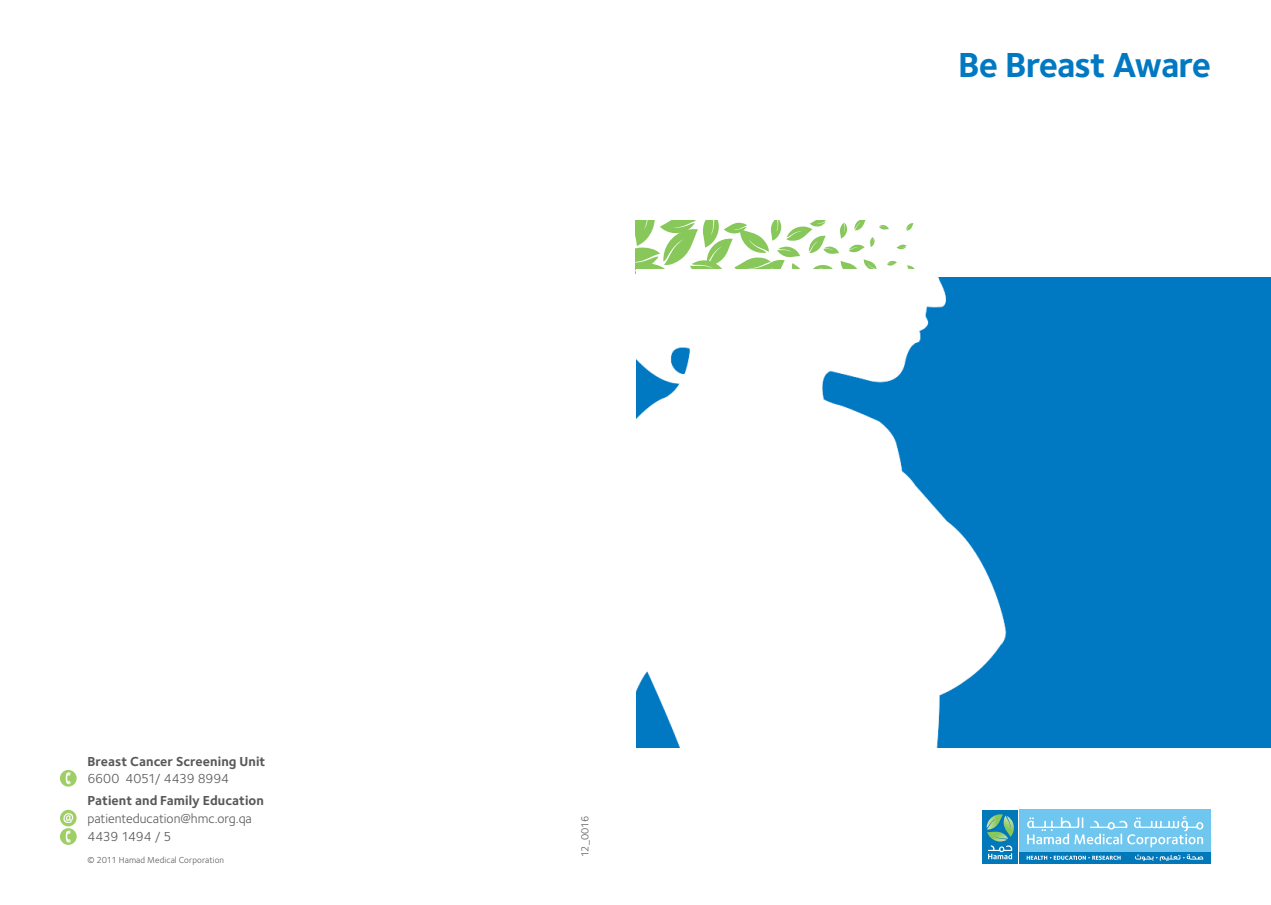
<style>
.page{position:relative;width:1271px;height:905px;background:#fff}
.page>*{position:absolute;margin:0;border:0;box-sizing:border-box;transform-origin:0 0}
.Cover_-_Heading_1{font:700 36px "Foundry Sterling";letter-spacing:-.03em;color:#0079c2}
.Inner_-_Body{font:700 13.5px "Foundry Sterling";letter-spacing:.005em;color:#57585a}
.Inner_-_Body-2{font:13.5px "Foundry Sterling";letter-spacing:-.005em;color:#57585a}
.Inner_-_Body-3{font:13.5px "Foundry Sterling";letter-spacing:-.03em;color:#57585a}
.Inner_-_Body-4{font:10.5px "Foundry Sterling";letter-spacing:-.04em;color:#57585a}
.Inner_-_Body-5{font:9px "Foundry Sterling";letter-spacing:.01em;color:#57585a}
</style>
<div class="page">
<div style="left:60px;top:810px;width:17px;height:16px;background:#9fce66;border-radius:50%"></div>
<svg style="left:63px;top:813px;width:10px;height:10px"></svg>
<div style="left:60px;top:828px;width:17px;height:17px;background:#9fce66;border-radius:50%"></div>
<svg style="left:66px;top:830px;width:5px;height:13px"></svg>
<div style="left:60px;top:770px;width:17px;height:17px;background:#9fce66;border-radius:50%"></div>
<svg style="left:66px;top:772px;width:5px;height:12px"></svg>
<svg style="left:635px;top:220px;width:280px;height:54px"></svg>
<div style="left:636px;top:274px;width:635px;height:476px;background:#0079c2"></div>
<img style="left:636px;top:276px;width:393px;height:473px">
<div style="left:636px;top:269px;width:635px;height:7px;background:#fff"></div>
<div style="left:635px;top:749px;width:636px;height:7px;background:#fff"></div>
<div style="left:982px;top:810px;width:36px;height:53px;background:#0078b9"></div>
<svg style="left:986px;top:814px;width:28px;height:45px"></svg>
<div style="left:1019px;top:852px;width:192px;height:11px;background:#0078b9"></div>
<div style="left:1019px;top:810px;width:192px;height:42px;background:#6fc6ef"></div>
<svg style="left:1027px;top:816px;width:176px;height:31px"></svg>
<svg style="left:1026px;top:856px;width:94px;height:4px"></svg>
<svg style="left:1135px;top:854px;width:68px;height:7px"></svg>
<p class="Inner_-_Body" style="left:87px;top:753px;width:179px">Breast Cancer Screening Unit</p>
<p class="Inner_-_Body-2" style="left:87px;top:771px;width:143px">6600 4051/ 4439 8994</p>
<p class="Inner_-_Body" style="left:87px;top:793px;width:178px">Patient and Family Education</p>
<p class="Inner_-_Body-2" style="left:87px;top:811px;width:166px">patienteducation@hmc.org.qa</p>
<p class="Inner_-_Body-3" style="left:87px;top:829px;width:86px">4439 1494 / 5</p>
<p class="Inner_-_Body-5" style="left:87px;top:855px;width:138px">© 2011 Hamad Medical Corporation</p>
<p class="Inner_-_Body-4" style="left:579px;top:857px;width:43px;rotate:-90deg">12_0016</p>
<p class="Cover_-_Heading_1" style="left:958px;top:44px;width:254px">Be Breast Aware</p>
</div>
